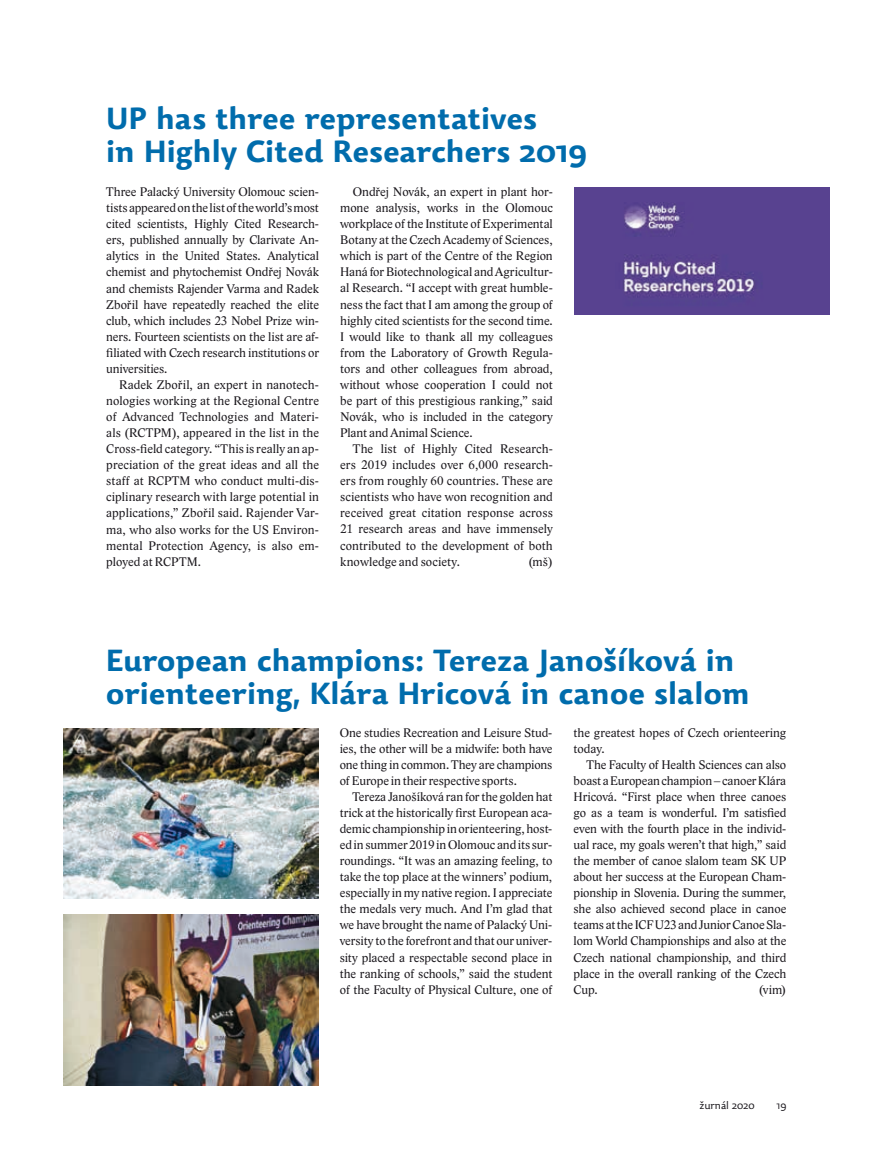
<style>
.page{position:relative;width:893px;height:1149px;background:#fff}
.page>*{position:absolute;margin:0;border:0;box-sizing:border-box;transform-origin:0 0}
.t1{font:700 30px/33px "Dederon SDOT";letter-spacing:-.01em;color:#006cac}
.t2{font:12.75px/16px "Lido ST";color:#1a171c;text-align:justify}
.t3{font:300 10.5px "Dederon SLOT";color:#1a171c}
</style>
<div class="page">
<img style="left:63px;top:728px;width:255px;height:169px">
<img style="left:63px;top:914px;width:255px;height:170px">
<img style="left:574px;top:187px;width:255px;height:128px">
<h1 class="t1" style="left:106px;top:102px;width:482px">UP has three representatives<br>in Highly Cited Researchers 2019</h1>
<p class="t2" style="left:340px;top:184px;width:214px;text-indent:13px">Ondřej Novák, an expert in plant hor&shy;mone analysis, works in the Olomouc workplace of the Institute of Experimental Botany at the Czech Academy of Sciences, which is part of the Centre of the Region Haná for Biotechnological and Agricultur&shy;al Research. “I accept with great humble&shy;ness the fact that I am among the group of highly cited scientists for the second time.<br>I would like to thank all my colleagues from the Laboratory of Growth Regula&shy;tors and other colleagues from abroad, without whose cooperation I could not be part of this prestigious ranking,” said Novák, who is included in the category Plant and Animal Science.</p>
<p class="t2" style="left:340px;top:441px;width:214px;text-indent:13px">The list of Highly Cited Research&shy;ers 2019 includes over 6,000 research&shy;ers from roughly 60 countries. These are scientists who have won recognition and received great citation response across 21 research areas and have immensely contributed to the development of both knowledge and society.</p>
<p class="t2" style="left:106px;top:184px;width:214px">Three Palacký University Olomouc scien&shy;tists appeared on the list of the world’s most cited scientists, Highly Cited Research&shy;ers, published annually by Clarivate An&shy;alytics in the United States. Analytical chemist and phytochemist Ondřej Novák and chemists Rajender Varma and Radek Zbořil have repeatedly reached the elite club, which includes 23 Nobel Prize win&shy;ners. Fourteen scientists on the list are af&shy;filiated with Czech research institutions or universities.</p>
<p class="t2" style="left:106px;top:376px;width:214px;text-indent:13px">Radek Zbořil, an expert in nanotech&shy;nologies working at the Regional Centre of Advanced Technologies and Materi&shy;als (RCTPM), appeared in the list in the Cross-field category. “This is really an ap&shy;preciation of the great ideas and all the staff at RCPTM who conduct multi-dis&shy;ciplinary research with large potential in applications,” Zbořil said. Rajender Var&shy;ma, who also works for the US Environ&shy;mental Protection Agency, is also em&shy;ployed at RCPTM.</p>
<p class="t2" style="left:528px;top:553px;width:26px">(mš)</p>
<h1 class="t1" style="left:106px;top:643px;width:646px">European champions: Tereza Janošíková in orienteering, Klára Hricová in canoe slalom</h1>
<p class="t2" style="left:574px;top:724px;width:214px">the greatest hopes of Czech orienteering today.</p>
<p class="t2" style="left:574px;top:756px;width:214px;text-indent:13px">The Faculty of Health Sciences can also boast a European champion – canoer Klára Hricová. “First place when three canoes go as a team is wonderful. I’m satisfied even with the fourth place in the individ&shy;ual race, my goals weren’t that high,” said the member of canoe slalom team SK UP about her success at the European Cham&shy;pionship in Slovenia. During the summer, she also achieved second place in canoe teams at the ICF U23 and Junior Canoe Sla&shy;lom World Championships and also at the Czech national championship, and third place in the overall ranking of the Czech Cup.</p>
<p class="t2" style="left:340px;top:724px;width:214px">One studies Recreation and Leisure Stud&shy;ies, the other will be a midwife: both have one thing in common. They are champions of Europe in their respective sports.</p>
<p class="t2" style="left:340px;top:788px;width:214px;text-indent:13px">Tereza Janošíková ran for the golden hat trick at the historically first European aca&shy;demic championship in orienteering, host&shy;ed in summer 2019 in Olomouc and its sur&shy;roundings. “It was an amazing feeling, to take the top place at the winners’ podium, especially in my native region. I appreciate the medals very much. And I’m glad that we have brought the name of Palacký Uni&shy;versity to the forefront and that our univer&shy;sity placed a respectable second place in the ranking of schools,” said the student of the Faculty of Physical Culture, one of</p>
<p class="t2" style="left:759px;top:981px;width:29px">(vim)</p>
<p class="t3" style="left:699px;top:1098px;width:57px">žurnál 2020</p>
<p class="t3" style="left:776px;top:1098px;width:11px">19</p>
</div>
